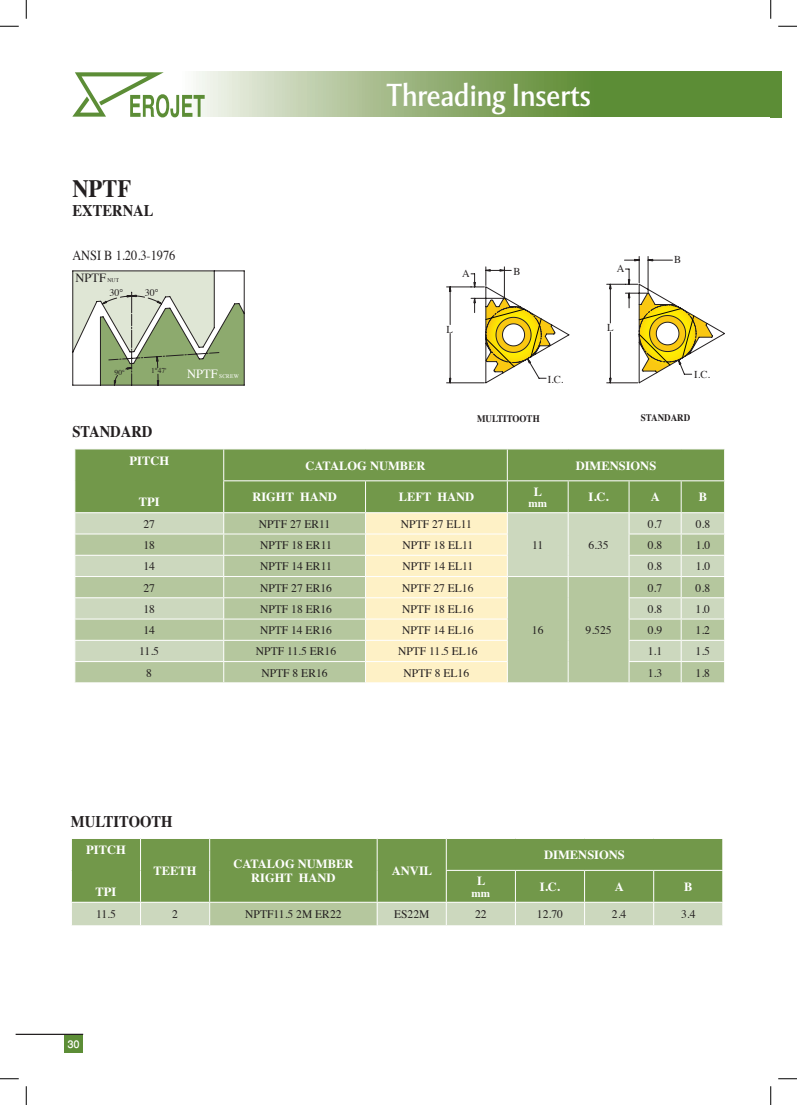
<style>
.page{position:relative;width:797px;height:1105px;background:#fff}
.page>*{position:absolute;margin:0;border:0;box-sizing:border-box;transform-origin:0 0}
.t1{font:31.88px "Mentor Sans Std";color:#fff;scale:.89 1}
.t2{font:700 25px "Times";color:#231f20;scale:.9 1}
.t3{font:700 16.25px "Times";color:#231f20;scale:.9 1}
.t4{font:500 15px "Win Soft Pro";color:#fff}
.t5{font:13.75px "Times";color:#231f20;scale:.9 1}
.t6{font:700 12.5px/13.8px "Times";color:#fff;text-align:center}
.t7{font:12.5px "Times";color:#231f20}
.t8{font:12.5px "Times";color:#fff}
.t9{font:11.5px "Times";color:#231f20}
.t10{font:700 11.25px "Times";color:#fff}
.t11{font:10.5px "Times";color:#231f20}
.t12{font:700 10px "Times";color:#231f20;scale:.9 1}
.t13{font:10px "Times";color:#231f20}
.t14{font:7.5px "Times";color:#231f20}
.t15{font:5.62px "Times";letter-spacing:.04em;color:#fff}
.t16{font:5.62px "Times";color:#231f20}
</style>
<div class="page">
<svg style="left:205px;top:72px;width:565px;height:45px;background:#8cac6e"></svg>
<div style="left:64px;top:1034px;width:19px;height:18px;background:#5c8d36"></div>
<hr style="left:16px;top:1034px;width:67px;height:1px;background:#231f20">
<div style="left:770px;top:72px;width:11px;height:45px;background:#5c8d36"></div>
<svg style="left:72px;top:72px;width:133px;height:45px"></svg>
<div style="left:72px;top:839px;width:650px;height:31px;background:#72984a"></div>
<hr style="left:446px;top:839px;width:1px;height:31px;background:#fff">
<hr style="left:377px;top:839px;width:1px;height:31px;background:#fff">
<hr style="left:209px;top:839px;width:1px;height:31px;background:#fff">
<hr style="left:140px;top:839px;width:1px;height:31px;background:#fff">
<svg style="left:71px;top:870px;width:652px;height:55px;background:#98b37b"></svg>
<div style="left:75px;top:449px;width:649px;height:63px;background:#72984a"></div>
<div style="left:75px;top:513px;width:148px;height:20px;background:#ccd8be"></div>
<svg style="left:75px;top:534px;width:148px;height:148px;background:#bfcfac"></svg>
<hr style="left:507px;top:449px;width:1px;height:31px;background:#fff">
<hr style="left:223px;top:449px;width:1px;height:31px;background:#fff">
<hr style="left:681px;top:480px;width:44px;height:1px;background:#fff">
<hr style="left:629px;top:480px;width:52px;height:1px;background:#fff">
<hr style="left:568px;top:480px;width:61px;height:1px;background:#fff">
<hr style="left:507px;top:480px;width:61px;height:1px;background:#fff">
<hr style="left:365px;top:480px;width:142px;height:1px;background:#fff">
<hr style="left:223px;top:480px;width:142px;height:1px;background:#fff">
<hr style="left:74px;top:555px;width:150px;height:1px;background:#fff">
<hr style="left:74px;top:576px;width:150px;height:1px;background:#fff">
<hr style="left:74px;top:597px;width:150px;height:1px;background:#fff">
<hr style="left:74px;top:619px;width:150px;height:1px;background:#fff">
<hr style="left:74px;top:640px;width:150px;height:1px;background:#fff">
<hr style="left:74px;top:661px;width:150px;height:1px;background:#fff">
<svg style="left:223px;top:481px;width:502px;height:202px;background:#c2cea3"></svg>
<hr style="left:365px;top:682px;width:142px;height:1px;background:#fff">
<hr style="left:224px;top:682px;width:141px;height:1px;background:#fff">
<hr style="left:74px;top:682px;width:150px;height:1px;background:#fff">
<svg style="left:606px;top:256px;width:118px;height:127px"></svg>
<svg style="left:446px;top:267px;width:123px;height:116px"></svg>
<svg style="left:72px;top:270px;width:173px;height:116px"></svg>
<svg style="left:0;top:25px;width:19px;height:2px"></svg>
<svg style="left:778px;top:25px;width:19px;height:2px"></svg>
<svg style="left:0;top:1078px;width:19px;height:1px"></svg>
<svg style="left:778px;top:1078px;width:19px;height:1px"></svg>
<svg style="left:25px;top:0;width:2px;height:19px"></svg>
<svg style="left:25px;top:1086px;width:2px;height:19px"></svg>
<svg style="left:770px;top:0;width:1px;height:19px"></svg>
<svg style="left:770px;top:1086px;width:1px;height:19px"></svg>
<h1 class="t1" style="left:387px;top:76px;width:230px">Threading Inserts</h1>
<h2 class="t2" style="left:72px;top:165px;width:67px">NPTF</h2>
<h3 class="t3" style="left:72px;top:195px;width:92px">EXTERNAL</h3>
<p class="t5" style="left:72px;top:242px;width:116px">ANSI B 1.20.3-1976</p>
<p class="t7" style="left:76px;top:266px;width:32px">NPTF</p>
<p class="t16" style="left:108px;top:275px;width:13px">NUT</p>
<p class="t13" style="left:110px;top:283px;width:15px">30°</p>
<p class="t13" style="left:145px;top:283px;width:15px">30°</p>
<p class="t11" style="left:462px;top:264px;width:9px">A</p>
<p class="t11" style="left:513px;top:262px;width:9px">B</p>
<p class="t11" style="left:446px;top:319px;width:8px">L</p>
<p class="t11" style="left:616px;top:259px;width:9px">A</p>
<p class="t11" style="left:607px;top:318px;width:8px">L</p>
<p class="t11" style="left:674px;top:250px;width:9px">B</p>
<p class="t14" style="left:115px;top:365px;width:12px">90°</p>
<p class="t14" style="left:151px;top:364px;width:17px">1°47'</p>
<h3 class="t3" style="left:72px;top:416px;width:91px">STANDARD</h3>
<p class="t6" style="left:129px;top:452px;width:41px">PITCH</p>
<p class="t6" style="left:139px;top:494px;width:22px">TPI</p>
<p class="t8" style="left:187px;top:362px;width:32px">NPTF</p>
<p class="t15" style="left:219px;top:371px;width:21px">SCREW</p>
<p class="t11" style="left:547px;top:369px;width:17px">I.C.</p>
<p class="t12" style="left:477px;top:409px;width:71px">MULTITOOTH</p>
<p class="t11" style="left:694px;top:365px;width:17px">I.C.</p>
<p class="t12" style="left:641px;top:408px;width:56px">STANDARD</p>
<p class="t6" style="left:305px;top:457px;width:122px">CATALOG NUMBER</p>
<p class="t6" style="left:575px;top:457px;width:82px">DIMENSIONS</p>
<p class="t6" style="left:252px;top:489px;width:86px">RIGHT HAND</p>
<p class="t6" style="left:398px;top:489px;width:77px">LEFT HAND</p>
<p class="t6" style="left:534px;top:483px;width:10px">L</p>
<p class="t10" style="left:528px;top:492px;width:20px">mm</p>
<p class="t6" style="left:588px;top:489px;width:22px">I.C.</p>
<p class="t6" style="left:651px;top:489px;width:11px">A</p>
<p class="t6" style="left:698px;top:489px;width:10px">B</p>
<p class="t9" style="left:143px;top:513px;width:13px">27</p>
<p class="t9" style="left:259px;top:513px;width:73px">NPTF 27 ER11</p>
<p class="t9" style="left:401px;top:513px;width:72px">NPTF 27 EL11</p>
<p class="t9" style="left:143px;top:534px;width:13px">18</p>
<p class="t9" style="left:260px;top:534px;width:73px">NPTF 18 ER11</p>
<p class="t9" style="left:402px;top:534px;width:72px">NPTF 18 EL11</p>
<p class="t9" style="left:648px;top:534px;width:16px">0.8</p>
<p class="t9" style="left:695px;top:534px;width:16px">1.0</p>
<p class="t9" style="left:143px;top:556px;width:13px">14</p>
<p class="t9" style="left:260px;top:556px;width:73px">NPTF 14 ER11</p>
<p class="t9" style="left:402px;top:556px;width:72px">NPTF 14 EL11</p>
<p class="t9" style="left:648px;top:556px;width:16px">0.8</p>
<p class="t9" style="left:695px;top:556px;width:16px">1.0</p>
<p class="t9" style="left:648px;top:577px;width:16px">0.7</p>
<p class="t9" style="left:695px;top:577px;width:16px">0.8</p>
<p class="t9" style="left:532px;top:619px;width:13px">16</p>
<p class="t9" style="left:585px;top:619px;width:28px">9.525</p>
<p class="t9" style="left:648px;top:513px;width:16px">0.7</p>
<p class="t9" style="left:695px;top:513px;width:16px">0.8</p>
<p class="t9" style="left:532px;top:534px;width:13px">11</p>
<p class="t9" style="left:588px;top:534px;width:22px">6.35</p>
<p class="t9" style="left:143px;top:577px;width:13px">27</p>
<p class="t9" style="left:260px;top:577px;width:73px">NPTF 27 ER16</p>
<p class="t9" style="left:402px;top:577px;width:73px">NPTF 27 EL16</p>
<p class="t9" style="left:143px;top:598px;width:13px">18</p>
<p class="t9" style="left:260px;top:598px;width:73px">NPTF 18 ER16</p>
<p class="t9" style="left:402px;top:598px;width:73px">NPTF 18 EL16</p>
<p class="t9" style="left:648px;top:598px;width:16px">0.8</p>
<p class="t9" style="left:695px;top:598px;width:16px">1.0</p>
<p class="t9" style="left:143px;top:619px;width:13px">14</p>
<p class="t9" style="left:260px;top:619px;width:73px">NPTF 14 ER16</p>
<p class="t9" style="left:402px;top:619px;width:73px">NPTF 14 EL16</p>
<p class="t9" style="left:648px;top:619px;width:16px">0.9</p>
<p class="t9" style="left:695px;top:619px;width:16px">1.2</p>
<p class="t9" style="left:139px;top:641px;width:21px">11.5</p>
<p class="t9" style="left:256px;top:641px;width:82px">NPTF 11.5 ER16</p>
<p class="t9" style="left:398px;top:641px;width:81px">NPTF 11.5 EL16</p>
<p class="t9" style="left:647px;top:641px;width:16px">1.1</p>
<p class="t9" style="left:695px;top:641px;width:16px">1.5</p>
<p class="t9" style="left:146px;top:662px;width:7px">8</p>
<p class="t9" style="left:261px;top:662px;width:68px">NPTF 8 ER16</p>
<p class="t9" style="left:403px;top:662px;width:67px">NPTF 8 EL16</p>
<p class="t9" style="left:647px;top:662px;width:16px">1.3</p>
<p class="t9" style="left:695px;top:662px;width:16px">1.8</p>
<h3 class="t3" style="left:71px;top:805px;width:114px">MULTITOOTH</h3>
<p class="t6" style="left:86px;top:842px;width:41px">PITCH</p>
<p class="t6" style="left:96px;top:883px;width:22px">TPI</p>
<p class="t6" style="left:153px;top:863px;width:45px">TEETH</p>
<p class="t6" style="left:233px;top:856px;width:122px">CATALOG NUMBER<br>RIGHT HAND</p>
<p class="t6" style="left:392px;top:863px;width:42px">ANVIL</p>
<p class="t6" style="left:477px;top:873px;width:10px">L</p>
<p class="t10" style="left:471px;top:882px;width:20px">mm</p>
<p class="t6" style="left:544px;top:847px;width:82px">DIMENSIONS</p>
<p class="t6" style="left:540px;top:878px;width:22px">I.C.</p>
<p class="t6" style="left:615px;top:878px;width:11px">A</p>
<p class="t6" style="left:684px;top:878px;width:10px">B</p>
<p class="t9" style="left:96px;top:904px;width:21px">11.5</p>
<p class="t9" style="left:172px;top:904px;width:7px">2</p>
<p class="t9" style="left:245px;top:904px;width:98px">NPTF11.5 2M ER22</p>
<p class="t9" style="left:394px;top:904px;width:37px">ES22M</p>
<p class="t9" style="left:475px;top:904px;width:13px">22</p>
<p class="t9" style="left:537px;top:904px;width:28px">12.70</p>
<p class="t9" style="left:612px;top:904px;width:16px">2.4</p>
<p class="t9" style="left:681px;top:904px;width:16px">3.4</p>
<h3 class="t4" style="left:67px;top:1033px;width:14px">30</h3>
</div>
